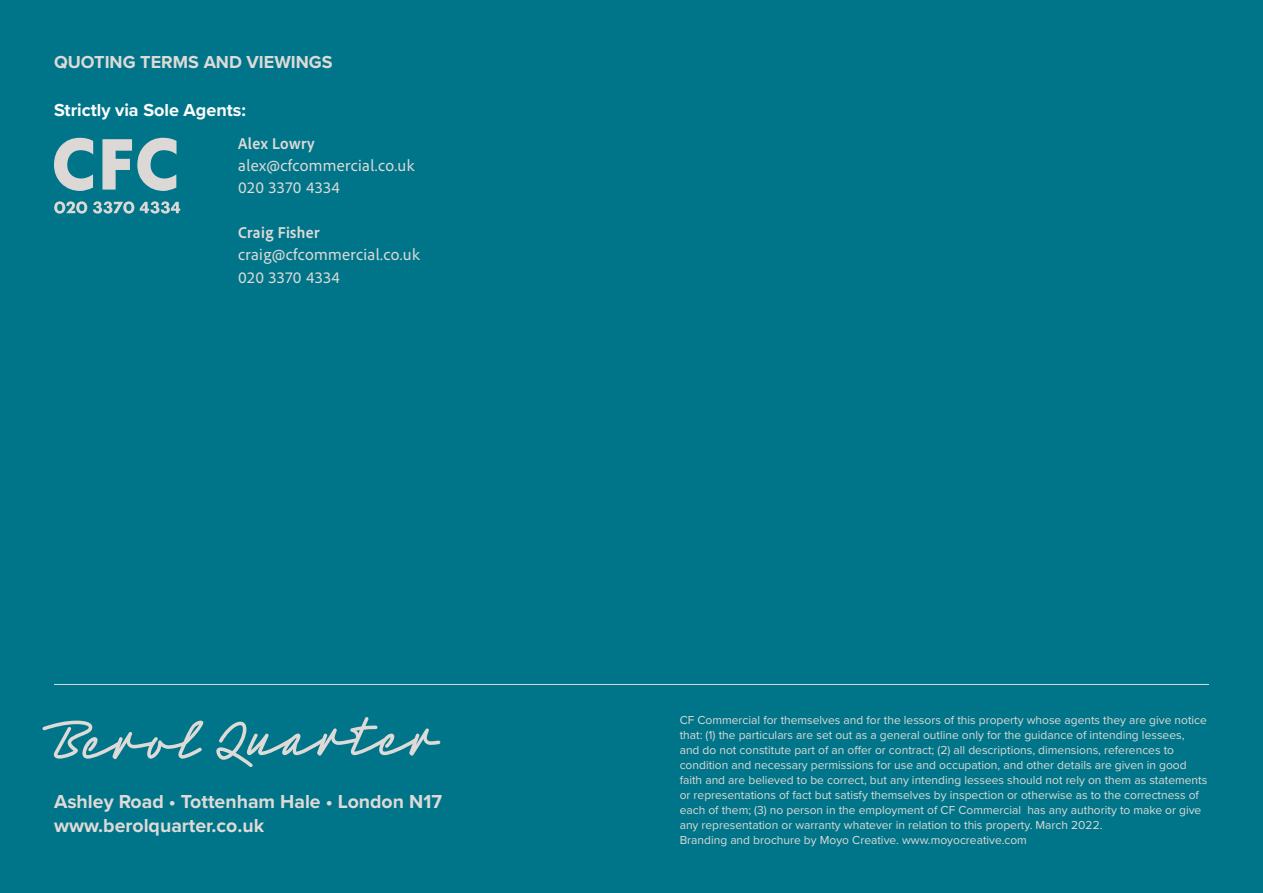
<style>
.page{position:relative;width:1263px;height:893px;background:#007589}
.page>*{position:absolute;margin:0;border:0;box-sizing:border-box;transform-origin:0 0}
.t1{font:700 22.5px "Proxima Nova";color:#fff}
.t2{font:700 19.5px "Proxima Nova";color:#dddad7}
.t3{font:700 18px "Proxima Nova";color:#dddad7}
.t4{font:700 18px "Proxima Nova";color:#fff}
.t5{font:16.5px/22.4px "Adobe Clean";letter-spacing:.025em;color:#dddad7}
.t6{font:12px/15px "Proxima Nova";color:#dddad7}
.s1{font-weight:700;font-stretch:semi-condensed}
</style>
<div class="page">
<hr style="left:54px;top:684px;width:1155px;height:1px;background:#dddad7">
<svg style="left:42px;top:721px;width:161px;height:38px"></svg>
<svg style="left:216px;top:717px;width:224px;height:50px"></svg>
<svg style="left:54px;top:138px;width:39px;height:53px"></svg>
<svg style="left:102px;top:138px;width:74px;height:53px"></svg>
<svg style="left:54px;top:201px;width:33px;height:13px"></svg>
<svg style="left:93px;top:201px;width:41px;height:13px"></svg>
<svg style="left:140px;top:201px;width:40px;height:13px"></svg>
<p class="t3" style="left:54px;top:49px;width:280px">QUOTING TERMS AND VIEWINGS</p>
<p class="t4" style="left:54px;top:97px;width:194px">Strictly via Sole Agents:</p>
<p class="t1" style="left:54px;top:101px;width:65px">Vision</p>
<p class="t5" style="left:238px;top:132px;width:178px"><span class="s1">Alex Lowry </span>alex@cfcommercial.co.uk<br>020 3370 4334</p>
<p class="t5" style="left:238px;top:221px;width:183px"><span class="s1">Craig Fisher </span>craig@cfcommercial.co.uk<br>020 3370 4334</p>
<p class="t2" style="left:54px;top:787px;width:389px">Ashley Road • Tottenham Hale • London N17</p>
<p class="t2" style="left:54px;top:810px;width:212px">www.berolquarter.co.uk</p>
<p class="t6" style="left:680px;top:712px;width:529px">CF Commercial for themselves and for the lessors of this property whose agents they are give notice that: (1) the particulars are set out as a general outline only for the guidance of intending lessees, and do not constitute part of an offer or contract; (2) all descriptions, dimensions, references to condition and necessary permissions for use and occupation, and other details are given in good faith and are believed to be correct, but any intending lessees should not rely on them as statements or representations of fact but satisfy themselves by inspection or otherwise as to the correctness of each of them; (3) no person in the employment of CF Commercial has any authority to make or give any representation or warranty whatever in relation to this property. March 2022.</p>
<p class="t6" style="left:680px;top:832px;width:349px">Branding and brochure by Moyo Creative. www.moyocreative.com</p>
</div>
